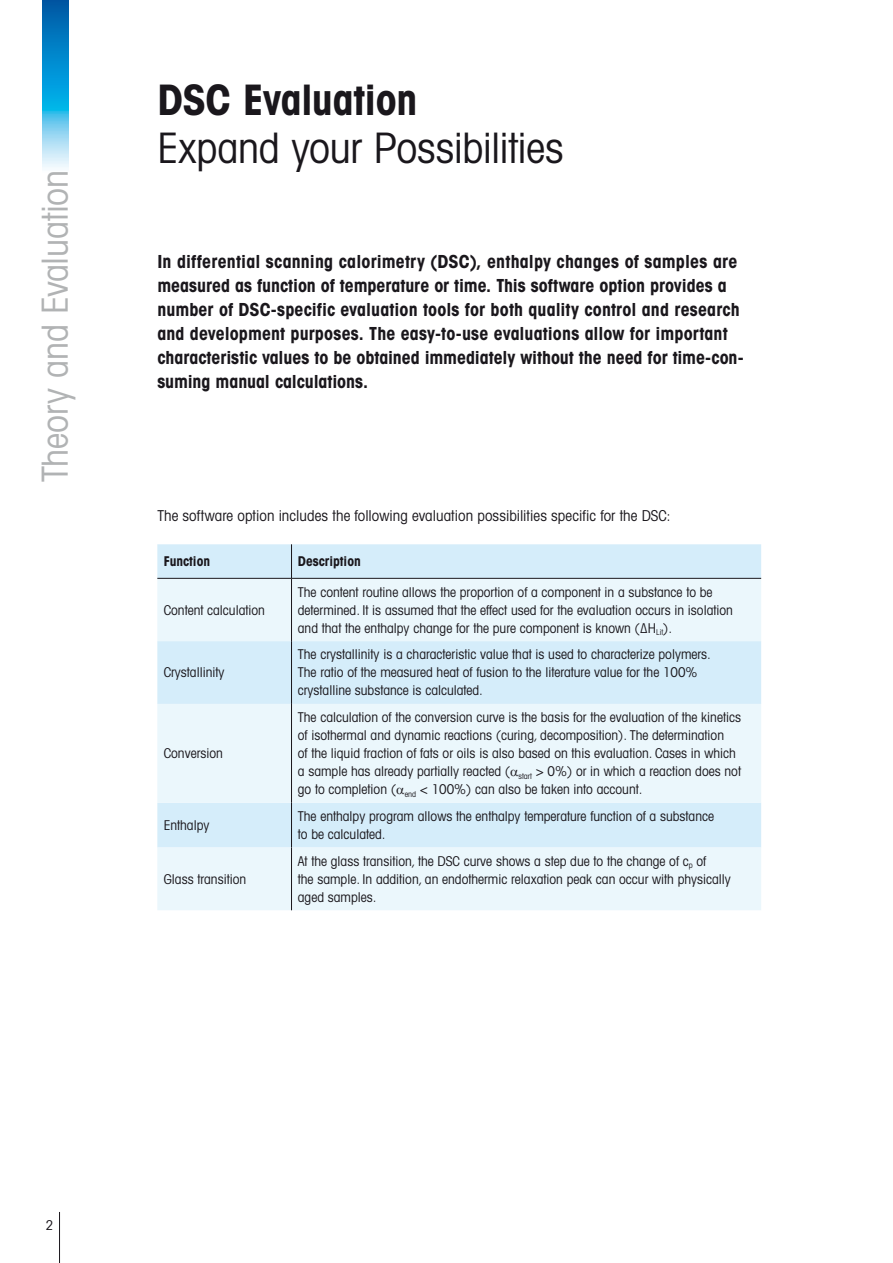
<style>
.page{position:relative;width:893px;height:1263px;background:#fff}
.page>*{position:absolute;margin:0;border:0;box-sizing:border-box;transform-origin:0 0}
.Title_Book_28_32{font:42px "Avant Gardefor MT Bk";letter-spacing:-.01em;color:#1a171c}
.Title_Bold_28_32{font:42px "Avant Gardefor MT Bd";letter-spacing:-.01em;color:#1a171c}
.Vertical_Text_24_36{font:36px "Avant Gardefor MT Bk";letter-spacing:-.005em;color:#b1b3b4}
._10_Lead_with_bullet{font:18px/24px "Avant Gardefor MT Bd";color:#1a171c}
.Grundschrift{font:15px "Avant Gardefor MT Bk";letter-spacing:.005em;color:#1a171c}
.Grundschrift-2{font:13.5px/18px "Avant Gardefor MT Bk";color:#1a171c}
.d_Tab_Tabelle_Book_8{font:13.5px "Avant Gardefor MT Bd";color:#1a171c}
</style>
<div class="page">
<svg style="left:43px;top:0;width:25px;height:168px"></svg>
<hr style="left:59px;top:1212px;width:1px;height:51px;background:#1a171c">
<div style="left:157px;top:544px;width:604px;height:34px;background:#d5edfa"></div>
<svg style="left:157px;top:579px;width:604px;height:331px;fill:#ebf7fc"></svg>
<hr style="left:157px;top:578px;width:134px;height:1px;background:#1a171c">
<hr style="left:291px;top:578px;width:470px;height:1px;background:#1a171c">
<hr style="left:291px;top:544px;width:1px;height:34px;background:#1a171c">
<hr style="left:291px;top:578px;width:1px;height:63px;background:#1a171c">
<hr style="left:291px;top:641px;width:1px;height:63px;background:#1a171c">
<hr style="left:291px;top:704px;width:1px;height:99px;background:#1a171c">
<hr style="left:291px;top:803px;width:1px;height:44px;background:#1a171c">
<hr style="left:291px;top:847px;width:1px;height:63px;background:#1a171c">
<svg style="left:511px;top:770px;width:7px;height:6px"></svg>
<svg style="left:397px;top:788px;width:7px;height:6px"></svg>
<p class="Vertical_Text_24_36" style="left:33px;top:482px;width:314px;rotate:-90deg">Theory and Evaluation</p>
<p class="Title_Bold_28_32" style="left:157px;top:73px;width:262px">DSC Evaluation</p>
<p class="Title_Book_28_32" style="left:157px;top:122px;width:408px">Expand your Possibilities</p>
<p class="_10_Lead_with_bullet" style="left:157px;top:249px;width:588px">In differential scanning calorimetry (DSC), enthalpy changes of samples are measured as function of temperature or time. This software option provides a number of DSC-specific evaluation tools for both quality control and research and development purposes. The easy-to-use evaluations allow for important characteristic values to be obtained immediately without the need for time-con&shy;suming manual calculations.</p>
<p class="Grundschrift" style="left:157px;top:506px;width:515px">The software option includes the following evaluation possibilities specific for the DSC:</p>
<p class="d_Tab_Tabelle_Book_8" style="left:164px;top:553px;width:48px">Function</p>
<p class="d_Tab_Tabelle_Book_8" style="left:298px;top:553px;width:64px">Description</p>
<p class="Grundschrift-2" style="left:164px;top:600px;width:103px">Content calculation</p>
<p class="Grundschrift-2" style="left:298px;top:582px;width:437px">The content routine allows the proportion of a component in a substance to be determined. It is assumed that the effect used for the evaluation occurs in isolation and that the enthalpy change for the pure component is known (ΔH<sub>Lit</sub>).</p>
<p class="Grundschrift-2" style="left:164px;top:663px;width:62px">Crystallinity</p>
<p class="Grundschrift-2" style="left:164px;top:744px;width:61px">Conversion</p>
<p class="Grundschrift-2" style="left:298px;top:645px;width:415px">The crystallinity is a characteristic value that is used to characterize polymers.<br>The ratio of the measured heat of fusion to the literature value for the 100% crystalline substance is calculated.</p>
<p class="Grundschrift-2" style="left:298px;top:708px;width:445px">The calculation of the conversion curve is the basis for the evaluation of the kinetics of isothermal and dynamic reactions (curing, decomposition). The determination<br>of the liquid fraction of fats or oils is also based on this evaluation. Cases in which a sample has already partially reacted ( <sub>start</sub> &gt; 0%) or in which a reaction does not go to completion ( <sub>end</sub> &lt; 100%) can also be taken into account.</p>
<p class="Grundschrift-2" style="left:164px;top:816px;width:47px">Enthalpy</p>
<p class="Grundschrift-2" style="left:298px;top:807px;width:418px">The enthalpy program allows the enthalpy temperature function of a substance to be calculated.</p>
<p class="Grundschrift-2" style="left:164px;top:870px;width:84px">Glass transition</p>
<p class="Grundschrift-2" style="left:298px;top:852px;width:434px">At the glass transition, the DSC curve shows a step due to the change of c<sub>p</sub> of<br>the sample. In addition, an endothermic relaxation peak can occur with physically aged samples.</p>
<p class="Grundschrift-2" style="left:46px;top:1216px;width:9px">2</p>
</div>
